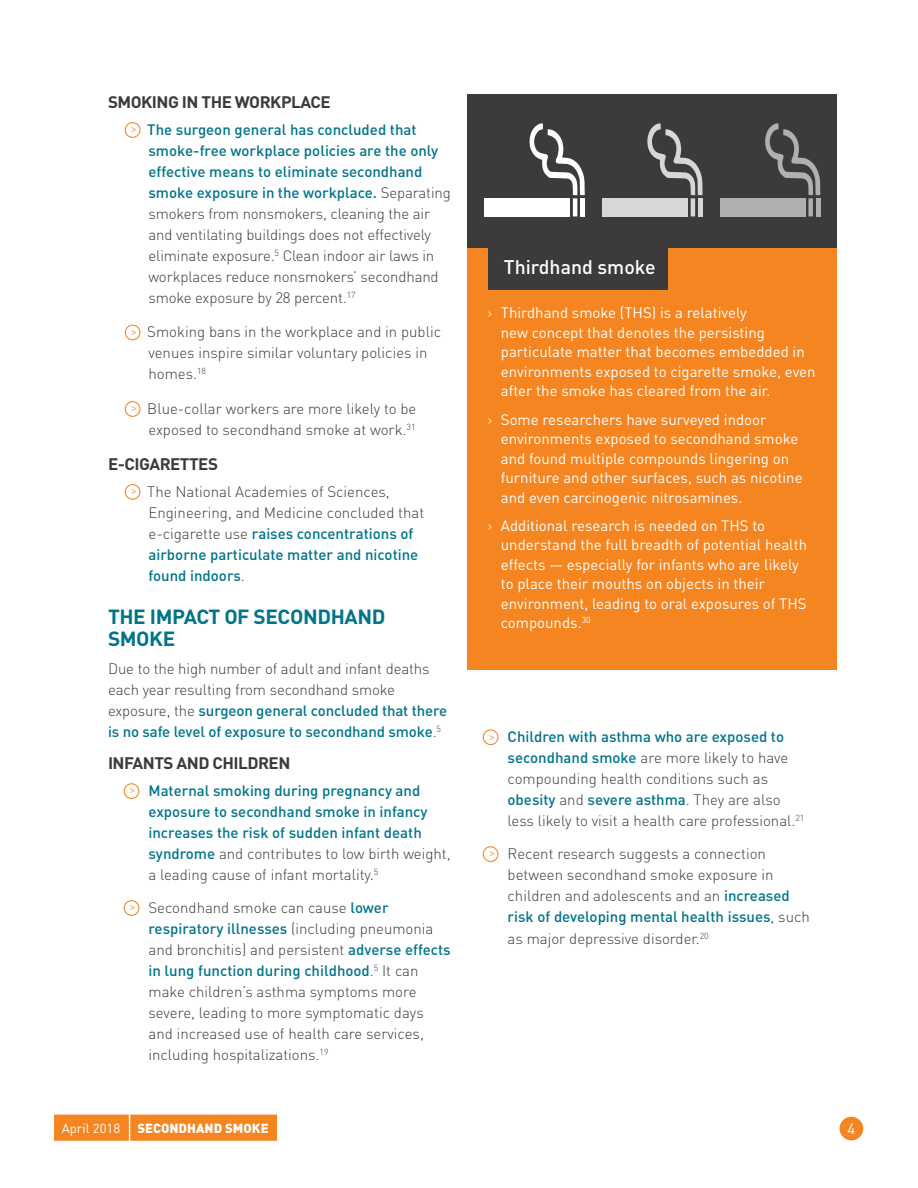
<style>
.page{position:relative;width:918px;height:1188px;background:#fff}
.page>*{position:absolute;margin:0;border:0;box-sizing:border-box;transform-origin:0 0}
.t1{font:700 20.25px/22.5px "DIN";letter-spacing:-.02em;color:#00748a}
.Callout{font:500 19.5px "DIN";color:#fff}
.t2{font:700 16.5px "DIN";letter-spacing:-.03em;color:#3c3a3b}
.Body{font:300 15px/21px "DIN";color:#3c3a3b}
.t3{font:15px/19.5px "DIN";color:#fff}
.Body-2{font:500 15px/21px "DIN";color:#00748a}
.t4{font:900 13.05px "DIN";color:#fff}
.t5{font:13.05px "DIN";color:#fff}
.t6{font:700 9.6px "Minion Pro";color:#f58520}
.s1{font-weight:500;color:#00748a}
.s2{font-weight:300;color:#3c3a3b}
.s3{font-weight:300}
</style>
<div class="page">
<div style="left:840px;top:1117px;width:23px;height:23px;background:#f58520;border-radius:50%"></div>
<div style="left:54px;top:1115px;width:223px;height:26px;background:#f58520"></div>
<div style="left:125px;top:122px;width:16px;height:16px;border:1px solid #f58520;border-radius:50%"></div>
<div style="left:125px;top:325px;width:16px;height:15px;border:1px solid #f58520;border-radius:50%"></div>
<div style="left:125px;top:401px;width:16px;height:16px;border:1px solid #f58520;border-radius:50%"></div>
<div style="left:125px;top:484px;width:16px;height:16px;border:1px solid #f58520;border-radius:50%"></div>
<div style="left:124px;top:783px;width:15px;height:16px;border:1px solid #f58520;border-radius:50%"></div>
<div style="left:124px;top:900px;width:15px;height:16px;border:1px solid #f58520;border-radius:50%"></div>
<div style="left:483px;top:729px;width:16px;height:16px;border:1px solid #f58520;border-radius:50%"></div>
<div style="left:483px;top:846px;width:16px;height:16px;border:1px solid #f58520;border-radius:50%"></div>
<div style="left:467px;top:245px;width:370px;height:425px;background:#f58520"></div>
<div style="left:489px;top:245px;width:179px;height:45px;background:#3c3a3b"></div>
<div style="left:467px;top:94px;width:370px;height:153px;background:#3c3a3b"></div>
<div style="left:484px;top:198px;width:86px;height:18px;background:#fff"></div>
<svg style="left:529px;top:123px;width:56px;height:72px"></svg>
<hr style="left:573px;top:198px;width:4px;height:18px;background:#fff">
<div style="left:580px;top:198px;width:5px;height:18px;background:#fff"></div>
<div style="left:602px;top:198px;width:86px;height:18px;background:#d8d7d7"></div>
<svg style="left:647px;top:123px;width:56px;height:72px"></svg>
<hr style="left:691px;top:198px;width:4px;height:18px;background:#d8d7d7">
<hr style="left:698px;top:198px;width:4px;height:18px;background:#d8d7d7">
<div style="left:720px;top:198px;width:85px;height:18px;background:#b1b0b0"></div>
<svg style="left:765px;top:123px;width:55px;height:72px"></svg>
<div style="left:808px;top:198px;width:5px;height:18px;background:#b1b0b0"></div>
<hr style="left:816px;top:198px;width:4px;height:18px;background:#b1b0b0">
<h3 class="t2" style="left:108px;top:91px;width:224px">SMOKING IN THE WORKPLACE</h3>
<p class="t6" style="left:131px;top:122px;width:7px">&gt;</p>
<p class="Body" style="left:147px;top:119px;width:305px"><span class="s1">The surgeon general has concluded that smoke-free workplace policies are the only effective means to eliminate secondhand smoke exposure in the workplace.</span> Separating smokers from nonsmokers, cleaning the air and ventilating buildings does not effectively eliminate exposure.<sup>5</sup> Clean indoor air laws in workplaces reduce nonsmokers’ secondhand smoke exposure by 28 percent.<sup>17</sup></p>
<p class="t6" style="left:131px;top:325px;width:7px">&gt;</p>
<p class="Body" style="left:147px;top:321px;width:295px">Smoking bans in the workplace and in public venues inspire similar voluntary policies in homes.<sup>18</sup></p>
<p class="t6" style="left:131px;top:401px;width:7px">&gt;</p>
<p class="Body" style="left:147px;top:398px;width:271px">Blue-collar workers are more likely to be exposed to secondhand smoke at work.<sup>31</sup></p>
<h3 class="t2" style="left:108px;top:453px;width:112px">E-CIGARETTES</h3>
<p class="t6" style="left:131px;top:484px;width:7px">&gt;</p>
<p class="Body" style="left:147px;top:481px;width:278px">The National Academies of Sciences, Engineering, and Medicine concluded that e-cigarette use <span class="s1">raises concentrations of airborne particulate matter and nicotine found indoors</span>.</p>
<h2 class="t1" style="left:108px;top:604px;width:279px">THE IMPACT OF SECONDHAND<br>SMOKE</h2>
<p class="Body" style="left:108px;top:658px;width:341px">Due to the high number of adult and infant deaths each year resulting from secondhand smoke exposure, the <span class="s1">surgeon general concluded that there is no safe level of exposure to secondhand smoke</span>.<sup>5</sup></p>
<h3 class="t2" style="left:108px;top:753px;width:184px">INFANTS AND CHILDREN</h3>
<p class="t6" style="left:130px;top:784px;width:7px">&gt;</p>
<p class="Body-2" style="left:148px;top:780px;width:304px">Maternal smoking during pregnancy and exposure to secondhand smoke in infancy increases the risk of sudden infant death syndrome <span class="s2">and contributes to low birth weight, a leading cause of infant mortality.</span><sup>5</sup></p>
<p class="t6" style="left:130px;top:900px;width:7px">&gt;</p>
<p class="Body" style="left:148px;top:897px;width:304px">Secondhand smoke can cause <span class="s1">lower respiratory illnesses</span> (including pneumonia and bronchitis) and persistent <span class="s1">adverse effects in lung function during childhood</span>.<sup>5</sup> It can make children’s asthma symptoms more severe, leading to more symptomatic days and increased use of health care services, including hospitalizations.<sup>19</sup></p>
<p class="Callout" style="left:504px;top:255px;width:153px">Thirdhand smoke</p>
<p class="t3" style="left:501px;top:303px;width:316px;text-indent:-14px"><span class="s3">›</span> Thirdhand smoke (THS) is a relatively<br>new concept that denotes the persisting particulate matter that becomes embedded in environments exposed to cigarette smoke, even after the smoke has cleared from the air.</p>
<p class="t3" style="left:501px;top:409px;width:303px;text-indent:-14px"><span class="s3">›</span> Some researchers have surveyed indoor environments exposed to secondhand smoke and found multiple compounds lingering on furniture and other surfaces, such as nicotine and even carcinogenic nitrosamines.</p>
<p class="t3" style="left:501px;top:515px;width:308px;text-indent:-14px"><span class="s3">›</span> Additional research is needed on THS to understand the full breadth of potential health effects — especially for infants who are likely to place their mouths on objects in their environment, leading to oral exposures of THS compounds.<sup>30</sup></p>
<p class="t6" style="left:489px;top:730px;width:7px">&gt;</p>
<p class="Body" style="left:508px;top:726px;width:298px"><span class="s1">Children with asthma who are exposed to secondhand smoke</span> are more likely to have compounding health conditions such as <span class="s1">obesity</span> and <span class="s1">severe asthma</span>. They are also less likely to visit a health care professional.<sup>21</sup></p>
<p class="t6" style="left:489px;top:847px;width:7px">&gt;</p>
<p class="Body" style="left:508px;top:843px;width:304px">Recent research suggests a connection between secondhand smoke exposure in children and adolescents and an <span class="s1">increased risk of developing mental health issues</span>, such as major depressive disorder.<sup>20</sup></p>
<p class="t5" style="left:62px;top:1120px;width:60px">April 2018</p>
<p class="t4" style="left:137px;top:1120px;width:133px">SECONDHAND SMOKE</p>
<p class="t3" style="left:847px;top:1119px;width:9px">4</p>
</div>
